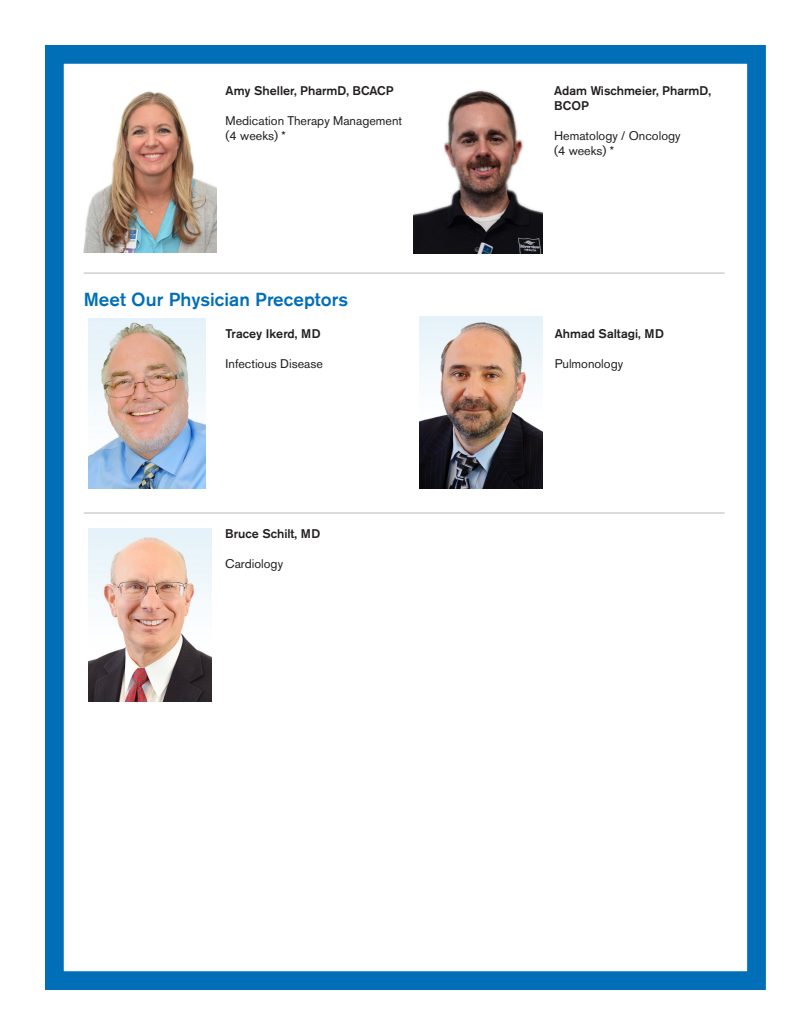
<style>
.page{position:relative;width:810px;height:1035px;background:#fff}
.page>*{position:absolute;margin:0;border:0;box-sizing:border-box;transform-origin:0 0}
.t1{font:500 18.75px "Akzidenz Grotesk BE";color:#006fb8}
.t2{font:12.5px/15px "Akzidenz Grotesk BE";color:#231f20}
.t3{font:500 12.5px/15px "Akzidenz Grotesk BE";color:#231f20}
</style>
<div class="page">
<div style="left:45px;top:45px;width:721px;height:945px;border:19px solid #006fb8"></div>
<hr style="left:84px;top:273px;width:640px;height:1px;background:#bdb7b3">
<hr style="left:84px;top:513px;width:640px;height:1px;background:#bdb7b3">
<img style="left:84px;top:91px;width:133px;height:162px">
<img style="left:89px;top:319px;width:116px;height:170px">
<img style="left:419px;top:316px;width:124px;height:173px">
<img style="left:89px;top:529px;width:123px;height:172px">
<img style="left:413px;top:90px;width:130px;height:164px">
<p class="t3" style="left:226px;top:83px;width:170px">Amy Sheller, PharmD, BCACP</p>
<p class="t2" style="left:226px;top:113px;width:178px">Medication Therapy Management (4 weeks) *</p>
<p class="t1" style="left:84px;top:288px;width:266px">Meet Our Physician Preceptors</p>
<p class="t3" style="left:226px;top:326px;width:96px">Tracey Ikerd, MD</p>
<p class="t2" style="left:226px;top:356px;width:99px">Infectious Disease</p>
<p class="t3" style="left:225px;top:526px;width:97px">Bruce Schilt, MD</p>
<p class="t2" style="left:225px;top:556px;width:59px">Cardiology</p>
<p class="t3" style="left:554px;top:83px;width:158px">Adam Wischmeier, PharmD,<br>BCOP</p>
<p class="t2" style="left:554px;top:128px;width:128px">Hematology / Oncology</p>
<p class="t2" style="left:554px;top:143px;width:62px">(4 weeks) *</p>
<p class="t3" style="left:555px;top:326px;width:111px">Ahmad Saltagi, MD</p>
<p class="t2" style="left:555px;top:356px;width:70px">Pulmonology</p>
</div>
